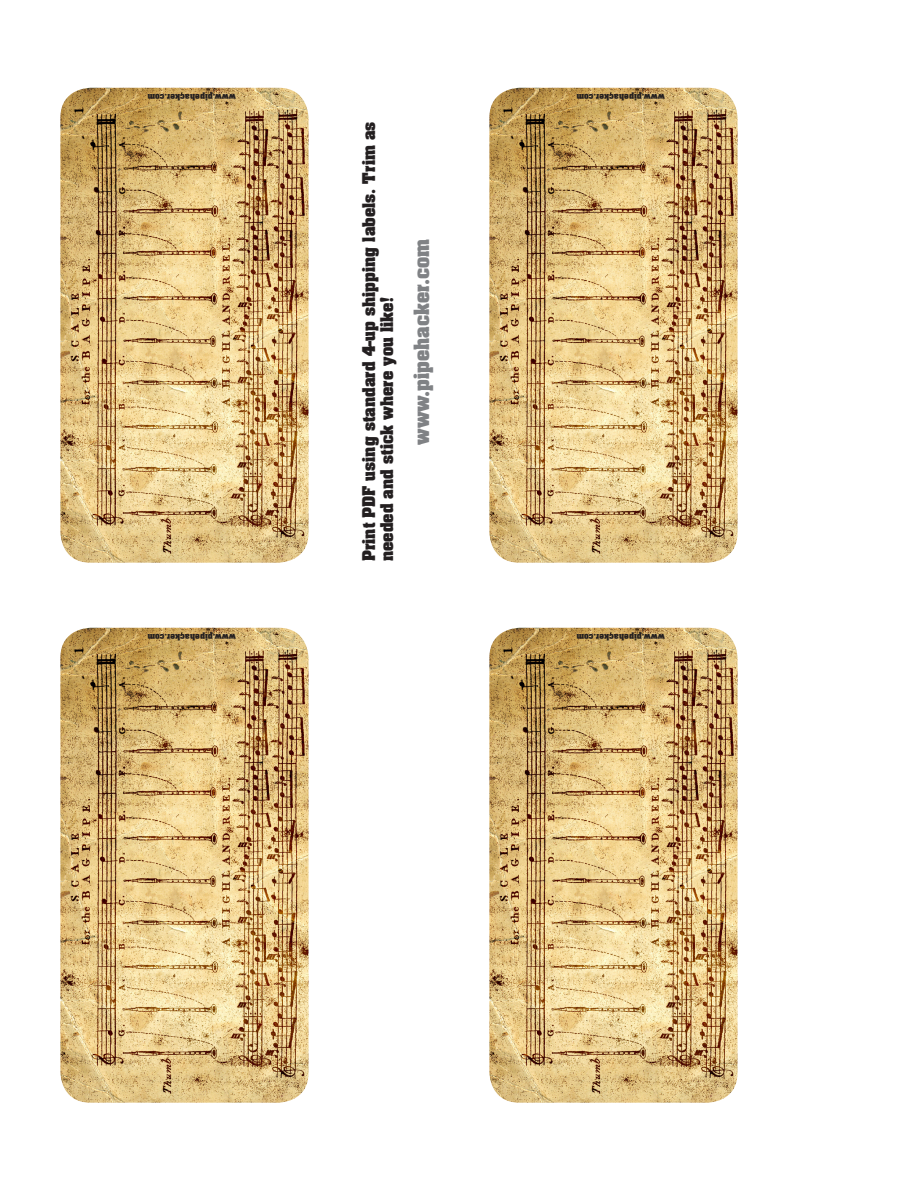
<style>
.page{position:relative;width:918px;height:1188px;background:#fff}
.page>*{position:absolute;margin:0;border:0;box-sizing:border-box;transform-origin:0 0}
.t1{font:700 18px "Aachen";color:#808285}
.t2{font:700 15px/18px "Aachen";color:#231f20}
.t3{font:700 7.5px "Aachen";letter-spacing:.02em;color:#231f20}
</style>
<div class="page">
<img style="left:489px;top:88px;width:249px;height:475px;border-radius:30px">
<img style="left:60px;top:88px;width:249px;height:475px;border-radius:30px">
<img style="left:489px;top:628px;width:249px;height:475px;border-radius:30px">
<img style="left:60px;top:628px;width:249px;height:475px;border-radius:30px">
<p class="t3" style="left:236px;top:102px;width:90px;rotate:-180deg">www.pipehacker.com</p>
<p class="t3" style="left:665px;top:102px;width:90px;rotate:-180deg">www.pipehacker.com</p>
<p class="t2" style="left:360px;top:561px;width:441px;rotate:-90deg">Print PDF using standard 4-up shipping labels. Trim as needed and stick where you like!</p>
<p class="t1" style="left:409px;top:445px;width:207px;rotate:-90deg">www.pipehacker.com</p>
<p class="t3" style="left:236px;top:642px;width:90px;rotate:-180deg">www.pipehacker.com</p>
<p class="t3" style="left:665px;top:642px;width:90px;rotate:-180deg">www.pipehacker.com</p>
</div>
